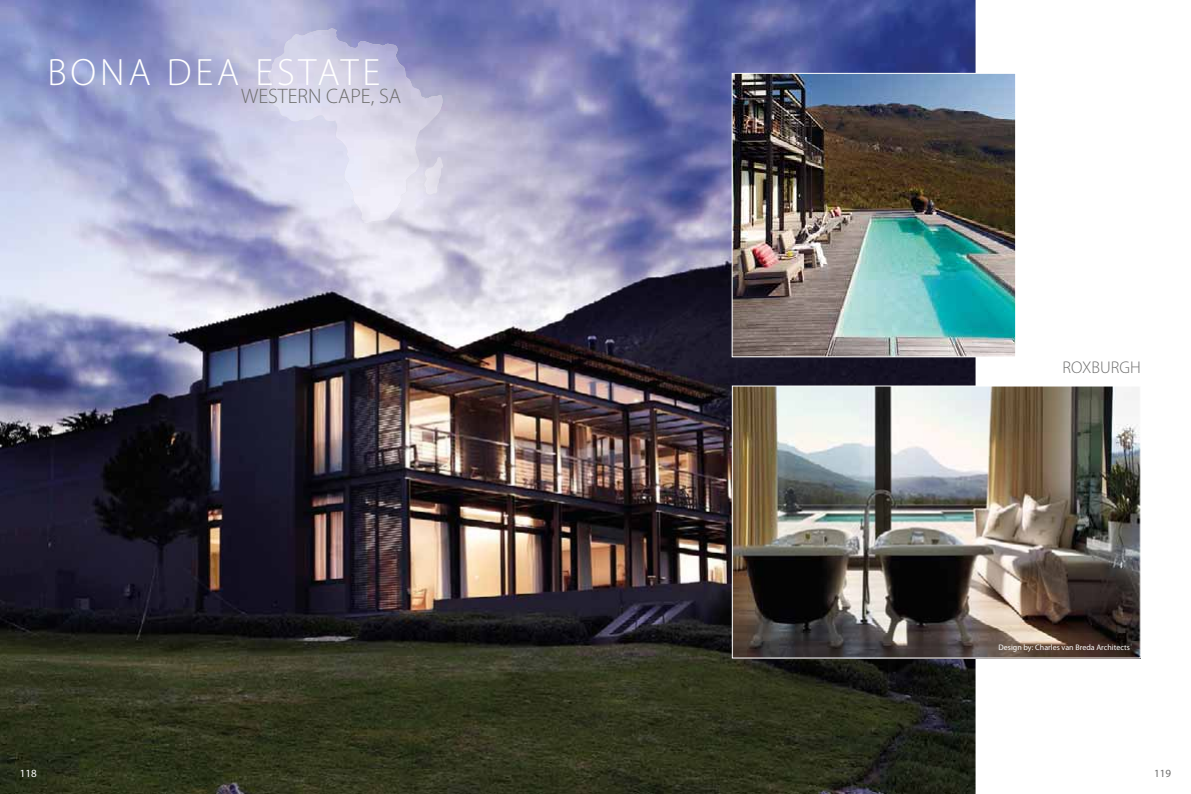
<style>
.page{position:relative;width:1191px;height:794px;background:#fff}
.page>*{position:absolute;margin:0;border:0;box-sizing:border-box;transform-origin:0 0}
.t1{font:300 38.2px "Myriad Pro";letter-spacing:.1em;color:#fff}
.t2{font:300 21px "Myriad Pro";color:#6f6f6e}
.t3{font:300 17px "Myriad Pro";color:#6f6f6e}
.t4{font:11px "Myriad Pro";color:#fff}
.t5{font:11px "Myriad Pro";color:#6f6f6e}
.t6{font:8px "Myriad Pro";color:#fff}
</style>
<div class="page">
<img style="left:0;top:0;width:975px;height:794px">
<img style="left:267px;top:28px;width:176px;height:195px">
<img style="left:424px;top:157px;width:19px;height:38px">
<img style="left:734px;top:387px;width:404px;height:269px">
<div style="left:732px;top:385px;width:408px;height:273px;border:1px solid #fff"></div>
<img style="left:733px;top:75px;width:281px;height:280px">
<div style="left:731px;top:73px;width:285px;height:284px;border:1px solid #fff"></div>
<h1 class="t1" style="left:47px;top:58px;width:334px">BONA DEA ESTATE</h1>
<h2 class="t2" style="left:241px;top:88px;width:161px">WESTERN CAPE, SA</h2>
<h3 class="t3" style="left:1062px;top:361px;width:80px">ROXBURGH</h3>
<p class="t6" style="left:998px;top:645px;width:133px">Design by: Charles van Breda Architects</p>
<h3 class="t4" style="left:20px;top:769px;width:18px">118</h3>
<h3 class="t5" style="left:1154px;top:769px;width:18px">119</h3>
</div>
